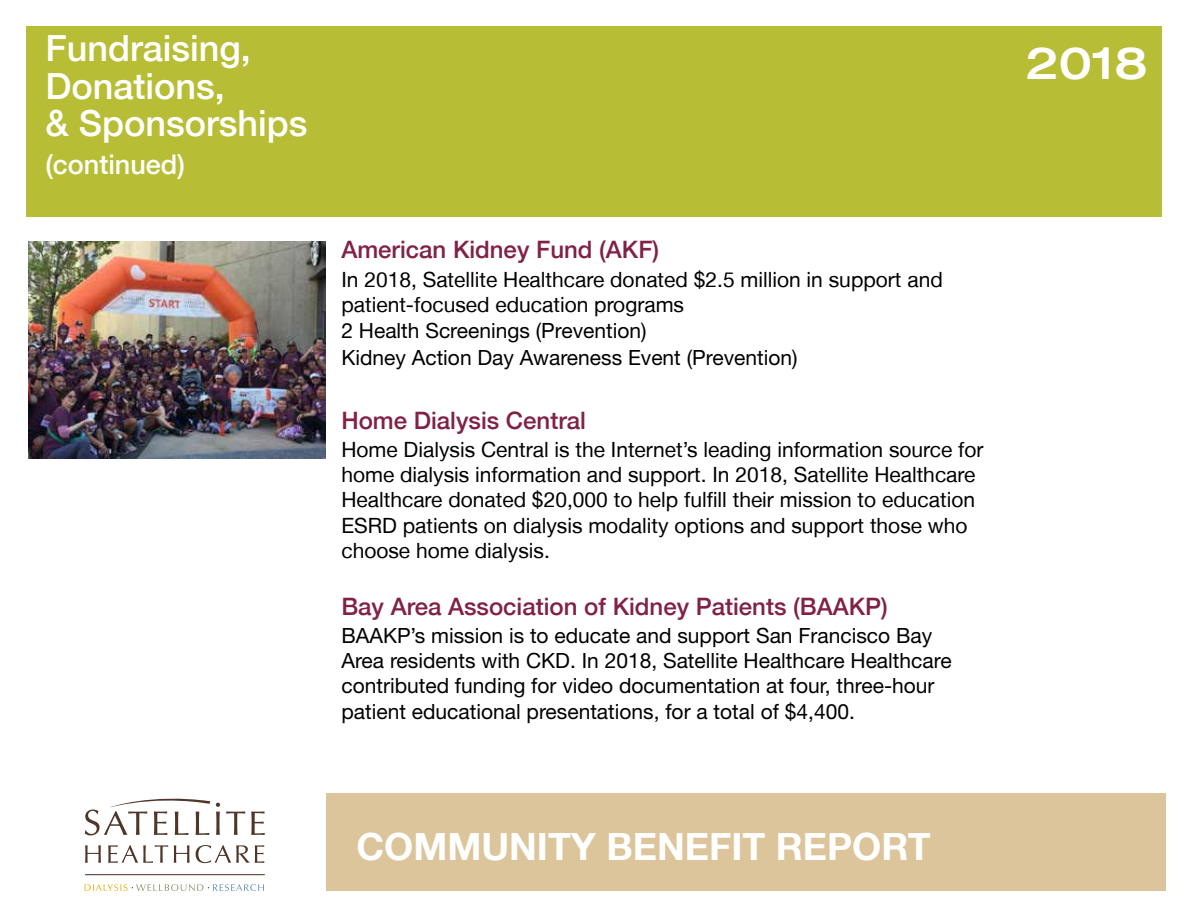
<style>
.page{position:relative;width:1188px;height:918px;background:#fff}
.page>*{position:absolute;margin:0;border:0;box-sizing:border-box;transform-origin:0 0}
.t1{font:500 expanded 45px "Helvetica Neue LT";color:#fff}
.t2{font:700 37.5px "Helvetica Neue LT";color:#fff}
.t3{font:500 36px/37.5px "Helvetica Neue LT";color:#fff}
.t4{font:500 27px "Helvetica Neue LT";color:#fff}
.t5{font:500 24px "Helvetica Neue LT";color:#812146}
.t6{font:21px/25.2px "Helvetica Neue LT";color:#000}
.t7{font:21px/25.2px "Helvetica Neue LT Std";color:#000}
</style>
<div class="page">
<div style="left:326px;top:793px;width:839px;height:98px;background:#dcc59b"></div>
<hr style="left:85px;top:874px;width:180px;height:1px;background:#503629">
<svg style="left:85px;top:845px;width:16px;height:18px"></svg>
<svg style="left:108px;top:845px;width:60px;height:18px"></svg>
<svg style="left:174px;top:845px;width:16px;height:18px"></svg>
<svg style="left:196px;top:845px;width:68px;height:18px"></svg>
<svg style="left:85px;top:798px;width:125px;height:37px"></svg>
<svg style="left:216px;top:803px;width:4px;height:32px"></svg>
<svg style="left:226px;top:811px;width:19px;height:24px"></svg>
<svg style="left:251px;top:811px;width:14px;height:24px"></svg>
<svg style="left:85px;top:884px;width:179px;height:7px"></svg>
<div style="left:26px;top:27px;width:1135px;height:190px;background:#b7bd34"></div>
<img style="left:28px;top:241px;width:298px;height:218px">
<h3 class="t3" style="left:45px;top:29px;width:264px">Fundraising,<br>Donations,<br>&amp; Sponsorships</h3>
<p class="t4" style="left:45px;top:148px;width:141px">(continued)</p>
<p class="t5" style="left:341px;top:235px;width:319px">American Kidney Fund (AKF)</p>
<p class="t6" style="left:341px;top:266px;width:603px">In 2018, Satellite Healthcare donated $2.5 million in support and patient-focused education programs</p>
<p class="t7" style="left:341px;top:317px;width:458px;line-height:26.7px">2 Health Screenings (Prevention)<br>Kidney Action Day Awareness Event (Prevention)</p>
<p class="t5" style="left:341px;top:406px;width:246px">Home Dialysis Central</p>
<p class="t6" style="left:341px;top:437px;width:644px">Home Dialysis Central is the Internet’s leading information source for home dialysis information and support. In 2018, Satellite Healthcare Healthcare donated $20,000 to help fulfill their mission to education ESRD patients on dialysis modality options and support those who choose home dialysis.</p>
<p class="t5" style="left:341px;top:592px;width:548px">Bay Area Association of Kidney Patients (BAAKP)</p>
<p class="t7" style="left:341px;top:623px;width:612px">BAAKP’s mission is to educate and support San Francisco Bay Area residents with CKD. In 2018, Satellite Healthcare Healthcare contributed funding for video documentation at four, three-hour patient educational presentations, for a total of $4,400.</p>
<h1 class="t1" style="left:1025px;top:35px;width:124px">2018</h1>
<h2 class="t2" style="left:356px;top:824px;width:576px">COMMUNITY BENEFIT REPORT</h2>
</div>
